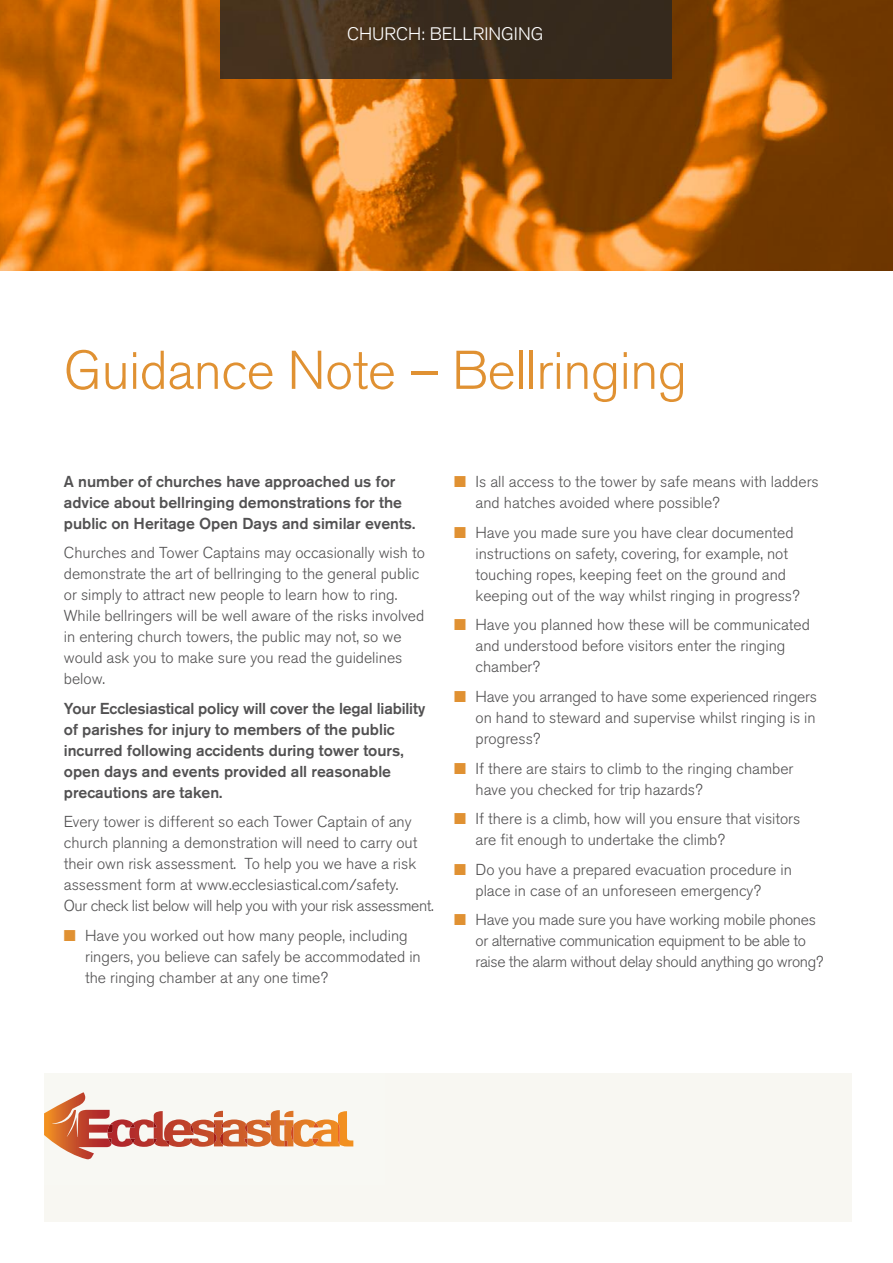
<style>
.page{position:relative;width:893px;height:1263px;background:#fff}
.page>*{position:absolute;margin:0;border:0;box-sizing:border-box;transform-origin:0 0}
.t1{font:300 54px "Akzidenz Grotesk BQ";letter-spacing:-.01em;color:#e09132}
.t2{font:300 18px "Akzidenz Grotesk BQ";color:#fff}
.t3{font:300 15.75px/21px "Akzidenz Grotesk BQ";color:#525152}
.t4{font:500 15.75px/21px "Akzidenz Grotesk BQ";color:#525152}
.t5{font:300 15.75px/21px "Akzidenz Grotesk BQ";letter-spacing:-.02em;color:#525152}
.s1{color:#e09132}
</style>
<div class="page">
<img style="left:0;top:0;width:893px;height:271px">
<img style="left:220px;top:0;width:451px;height:78px">
<div style="left:44px;top:1072px;width:808px;height:149px;background:#f8f7f2"></div>
<svg style="left:44px;top:1092px;width:309px;height:67px"></svg>
<img style="left:312px;top:1123px;width:7px;height:21px">
<img style="left:338px;top:1123px;width:2px;height:21px">
<p class="t2" style="left:347px;top:28px;width:198px">CHURCH: BELLRINGING</p>
<h1 class="t1" style="left:64px;top:351px;width:625px">Guidance Note – Bellringing</h1>
<p class="t4" style="left:64px;top:470px;width:353px">A number of churches have approached us for advice about bellringing demonstrations for the public on Heritage Open Days and similar events.</p>
<p class="t3" style="left:64px;top:544px;width:363px">Churches and Tower Captains may occasionally wish to demonstrate the art of bellringing to the general public or simply to attract new people to learn how to ring.<br>While bellringers will be well aware of the risks involved in entering church towers, the public may not, so we would ask you to make sure you read the guidelines below.</p>
<p class="t4" style="left:64px;top:697px;width:363px">Your Ecclesiastical policy will cover the legal liability of parishes for injury to members of the public incurred following accidents during tower tours, open days and events provided all reasonable precautions are taken.</p>
<p class="t3" style="left:64px;top:813px;width:371px">Every tower is different so each Tower Captain of any church planning a demonstration will need to carry out their own risk assessment. To help you we have a risk assessment form at www.ecclesiastical.com/safety.<br>Our check list below will help you with your risk assessment.</p>
<p class="t3" style="left:85px;top:926px;width:337px;text-indent:-21px"><span class="s1">■</span> Have you worked out how many people, including ringers, you believe can safely be accommodated in the ringing chamber at any one time?</p>
<p class="t3" style="left:475px;top:473px;width:345px;text-indent:-21px"><span class="s1">■</span> Is all access to the tower by safe means with ladders and hatches avoided where possible?</p>
<p class="t3" style="left:475px;top:524px;width:326px;text-indent:-21px"><span class="s1">■</span> Have you made sure you have clear documented instructions on safety, covering, for example, not touching ropes, keeping feet on the ground and keeping out of the way whilst ringing in progress?</p>
<p class="t3" style="left:475px;top:616px;width:336px;text-indent:-21px"><span class="s1">■</span> Have you planned how these will be communicated and understood before visitors enter the ringing chamber?</p>
<p class="t3" style="left:475px;top:688px;width:343px;text-align:justify;text-indent:-21px"><span class="s1">■</span> Have you arranged to have some experienced ringers on hand to steward and supervise whilst ringing is in progress?</p>
<p class="t3" style="left:475px;top:759px;width:320px;text-indent:-21px"><span class="s1">■</span> If there are stairs to climb to the ringing chamber have you checked for trip hazards?</p>
<p class="t3" style="left:475px;top:810px;width:326px;text-indent:-21px"><span class="s1">■</span> If there is a climb, how will you ensure that visitors are fit enough to undertake the climb?</p>
<p class="t3" style="left:475px;top:860px;width:318px;text-indent:-21px"><span class="s1">■</span> Do you have a prepared evacuation procedure in place in case of an unforeseen emergency?</p>
<p class="t5" style="left:475px;top:911px;width:349px;text-indent:-21px"><span class="s1">■</span> Have you made sure you have working mobile phones or alternative communication equipment to be able to raise the alarm without delay should anything go wrong?</p>
</div>
